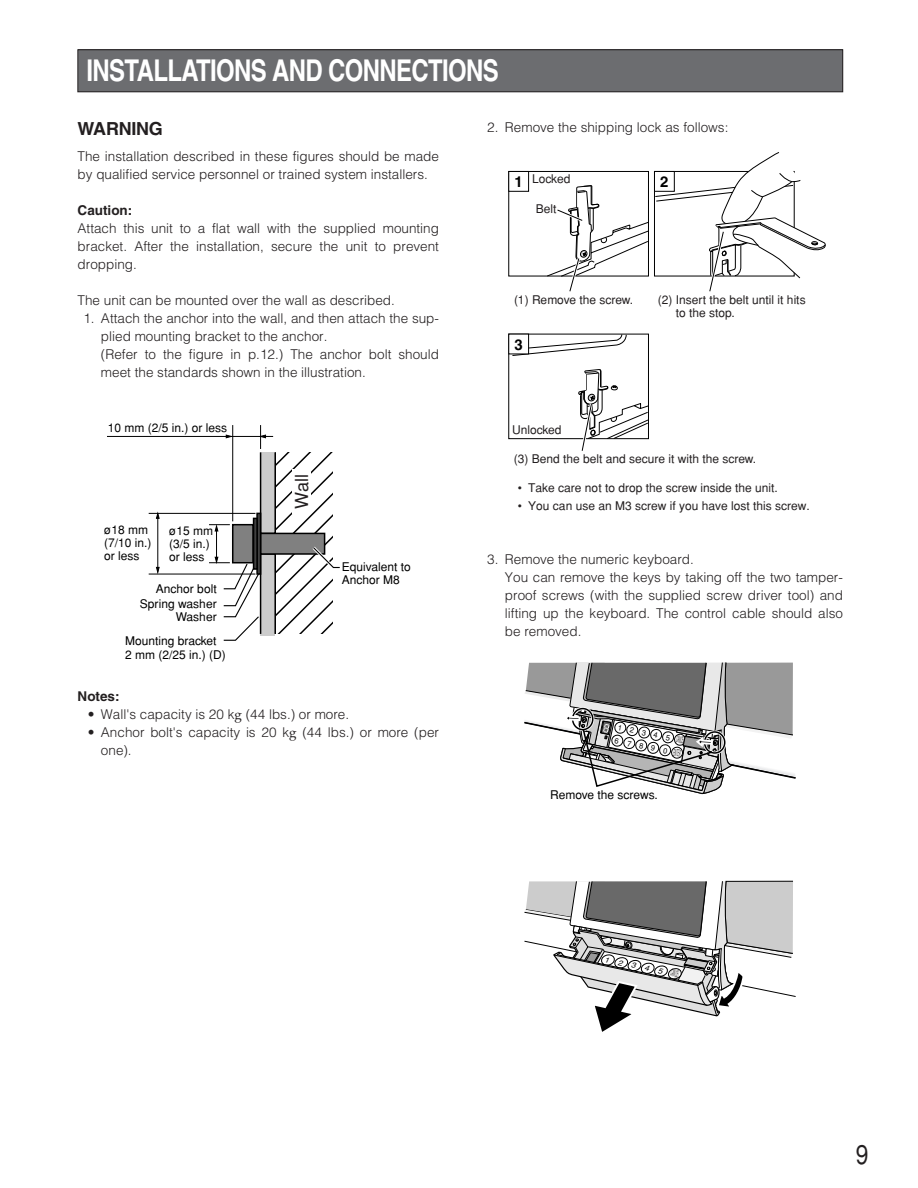
<style>
.page{position:relative;width:918px;height:1188px;background:#fff}
.page>*{position:absolute;margin:0;border:0;box-sizing:border-box;transform-origin:0 0}
.t1{font:700 30px "Helvetica";letter-spacing:-.03em;color:#fff;scale:.8 1}
.t2{font:27px "Helvetica";color:#231f20;scale:.85 1}
.t3{font:700 18px "Helvetica";letter-spacing:-.015em;color:#231f20}
.t4{font:18px "Helvetica";color:#231f20}
.t5{font:700 15px "Helvetica";color:#000}
.t6{font:300 13.5px/18px "Helvetica";color:#231f20}
.t7{font:700 13.5px "Helvetica";color:#231f20}
.t8{font:12px/12.8px "Helvetica";color:#231f20}
.t9{font:12px/12.8px "Helvetica";color:#000}
.t10{font:9.6px "Helvetica";color:#231f20;scale:.22 1}
.t11{font:7.5px/13.5px "Helvetica";color:#000}
.t12{font:italic 7.35px "Helvetica";color:#000;scale:1.15 1}
.s1{font-family:"Palatino";font-weight:400}
.s2{font-size:9.6px;color:#231f20}
</style>
<div class="page">
<div style="left:78px;top:50px;width:765px;height:42px;background:#6c6d70"></div>
<div style="left:78px;top:50px;width:765px;height:42px;border:1px solid #231f20"></div>
<div style="left:261px;top:452px;width:14px;height:81px;background:#ccc"></div>
<div style="left:261px;top:554px;width:14px;height:81px;background:#ccc"></div>
<div style="left:260px;top:533px;width:65px;height:22px;background:#808080;border:2px solid #000"></div>
<svg style="left:256px;top:513px;width:5px;height:62px"></svg>
<svg style="left:253px;top:518px;width:5px;height:38px"></svg>
<div style="left:232px;top:524px;width:22px;height:39px;background:#808080;border:2px solid #000"></div>
<svg style="left:275px;top:452px;width:65px;height:182px"></svg>
<hr style="left:232px;top:425px;width:1px;height:96px;background:#000">
<hr style="left:107px;top:436px;width:166px;height:1px;background:#000">
<svg style="left:226px;top:434px;width:8px;height:5px"></svg>
<svg style="left:258px;top:425px;width:8px;height:24px"></svg>
<hr style="left:216px;top:528px;width:1px;height:31px;background:#000">
<svg style="left:209px;top:524px;width:21px;height:8px"></svg>
<svg style="left:209px;top:556px;width:51px;height:85px"></svg>
<hr style="left:157px;top:516px;width:1px;height:53px;background:#000">
<svg style="left:155px;top:511px;width:5px;height:8px"></svg>
<svg style="left:155px;top:567px;width:5px;height:7px"></svg>
<hr style="left:149px;top:574px;width:106px;height:1px;background:#000">
<hr style="left:149px;top:513px;width:106px;height:1px;background:#000">
<div style="left:508px;top:171px;width:21px;height:21px;background:#fff;border:1px solid #000"></div>
<div style="left:508px;top:334px;width:21px;height:20px;background:#fff;border:1px solid #000"></div>
<svg style="left:512px;top:152px;width:314px;height:299px"></svg>
<svg style="left:524px;top:880px;width:272px;height:152px"></svg>
<svg style="left:524px;top:662px;width:272px;height:133px"></svg>
<h1 class="t1" style="left:87px;top:60px;width:517px">INSTALLATIONS AND CONNECTIONS</h1>
<h3 class="t3" style="left:78px;top:122px;width:87px">WARNING</h3>
<p class="t6" style="left:78px;top:149px;width:363px">The installation described in these figures should be made by qualified service personnel or trained system installers.</p>
<p class="t7" style="left:78px;top:206px;width:56px">Caution:</p>
<p class="t6" style="left:78px;top:221px;width:363px;text-align:justify">Attach this unit to a flat wall with the supplied mounting bracket. After the installation, secure the unit to prevent dropping.</p>
<p class="t6" style="left:78px;top:293px;width:319px">The unit can be mounted over the wall as described.</p>
<p class="t6" style="left:101px;top:311px;width:340px;text-indent:-18px">1. Attach the anchor into the wall, and then attach the sup&shy;plied mounting bracket to the anchor.<br>(Refer to the figure in p.12.) The anchor bolt should meet the standards shown in the illustration.</p>
<p class="t6" style="left:487px;top:119px;width:243px">2. Remove the shipping lock as follows:</p>
<p class="t8" style="left:532px;top:174px;width:40px">Locked</p>
<p class="t5" style="left:515px;top:176px;width:10px">1</p>
<p class="t5" style="left:660px;top:176px;width:10px">2</p>
<p class="t8" style="left:536px;top:204px;width:22px">Belt</p>
<p class="t8" style="left:514px;top:295px;width:121px">(1) Remove the screw.</p>
<p class="t8" style="left:676px;top:295px;width:131px;text-indent:-18px">(2) Insert the belt until it hits to the stop.</p>
<p class="t5" style="left:515px;top:339px;width:10px">3</p>
<p class="t9" style="left:108px;top:423px;width:121px">10 mm (2/5 in.) or less</p>
<p class="t9" style="left:104px;top:525px;width:49px">ø18 mm (7/10 in.) or less</p>
<p class="t9" style="left:169px;top:526px;width:46px">ø15 mm (3/5 in.) or less</p>
<p class="t9" style="left:156px;top:584px;width:62px">Anchor bolt</p>
<p class="t9" style="left:140px;top:599px;width:78px">Spring washer</p>
<p class="t9" style="left:125px;top:606px;width:93px;line-height:23.5px;text-align:right">Washer<br>Mounting bracket</p>
<p class="t9" style="left:125px;top:650px;width:102px">2 mm (2/25 in.) (D)</p>
<h3 class="t4" style="left:295px;top:509px;width:36px;rotate:-90deg">Wall</h3>
<p class="t9" style="left:342px;top:562px;width:71px">Equivalent to<br>Anchor M8</p>
<p class="t7" style="left:78px;top:692px;width:43px">Notes:</p>
<p class="t6" style="left:88px;top:707px;width:263px">• Wall's capacity is 20 k<span class="s1">g</span> (44 lbs.) or more.</p>
<p class="t6" style="left:101px;top:725px;width:340px;text-indent:-13px">• Anchor bolt's capacity is 20 k<span class="s1">g</span> (44 lbs.) or more (per one).</p>
<p class="t8" style="left:512px;top:424px;width:51px">Unlocked</p>
<p class="t8" style="left:514px;top:454px;width:244px">(3) Bend the belt and secure it with the screw.</p>
<p class="t8" style="left:518px;top:482px;width:261px">• Take care not to drop the screw inside the unit.</p>
<p class="t8" style="left:518px;top:500px;width:293px">• You can use an M3 screw if you have lost this screw.</p>
<p class="t6" style="left:505px;top:551px;width:340px;text-indent:-18px">3. Remove the numeric keyboard.<br>You can remove the keys by taking off the two tamper&shy;proof screws (with the supplied screw driver tool) and lifting up the keyboard. The control cable should also be removed.</p>
<p class="t11" style="left:618px;top:721px;width:69px;rotate:11deg">12345<br>6 7 8 9 0<span class="s2">ENTER</span></p>
<p class="t10" style="left:677px;top:735px;width:40px;rotate:13deg">CANCEL</p>
<p class="t9" style="left:550px;top:790px;width:109px">Remove the screws.</p>
<p class="t12" style="left:605px;top:957px;width:53px;rotate:12deg">12345</p>
<p class="t10" style="left:672px;top:969px;width:40px;rotate:16deg">CANCEL</p>
<h2 class="t2" style="left:856px;top:1145px;width:17px">9</h2>
</div>
